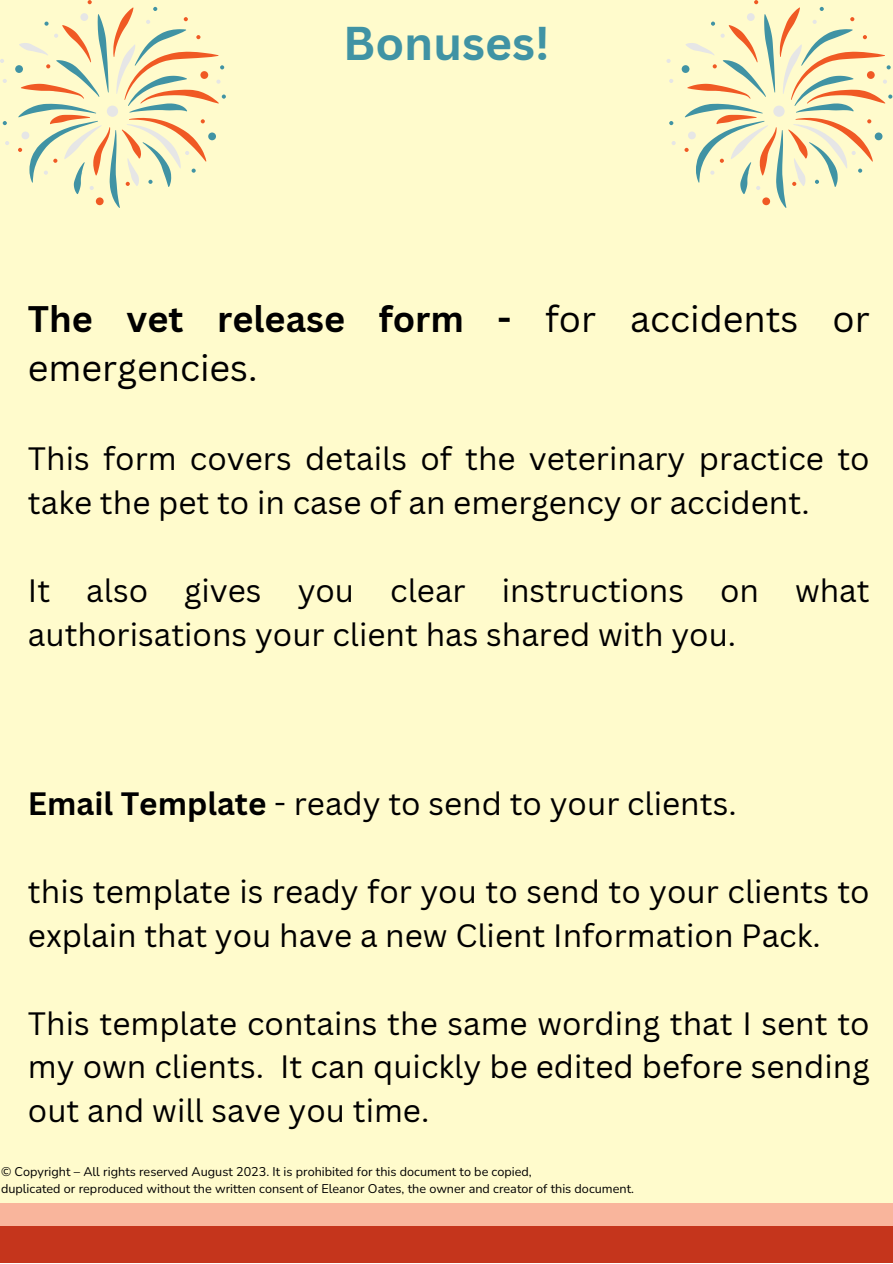
<style>
.page{position:relative;width:893px;height:1264px;background:#fff}
.page>*{position:absolute;margin:0;border:0;box-sizing:border-box;transform-origin:0 0}
.t1{font:700 46.2px "Canva Sans";color:#4093a4}
.t2{font:36px/49.5px "Canva Sans";color:#000}
.t3{font:31.5px/43.8px "Canva Sans";color:#000}
.t4{font:12.6px "Nunito";color:#000}
.s1{font-weight:700}
</style>
<div class="page">
<div style="left:0;top:0;width:892px;height:1262px;background:#fffbcc"></div>
<div style="left:0;top:1225px;width:892px;height:37px;background:#c5351c"></div>
<div style="left:0;top:1202px;width:892px;height:23px;background:#f9b59c"></div>
<svg style="left:0;top:0;width:226px;height:208px"></svg>
<svg style="left:666px;top:0;width:226px;height:208px"></svg>
<p class="t1" style="left:343px;top:11px;width:208px">Bonuses!</p>
<p class="t2" style="left:28px;top:293px;width:843px"><span class="s1">The vet release form -</span> for accidents or emergencies.</p>
<p class="t3" style="left:28px;top:436px;width:843px">This form covers details of the veterinary practice to take the pet to in case of an emergency or accident.</p>
<p class="t3" style="left:28px;top:567px;width:843px">It also gives you clear instructions on what authorisations your client has shared with you.</p>
<p class="t3" style="left:28px;top:781px;width:710px"><span class="s1">Email Template</span> - ready to send to your clients.</p>
<p class="t3" style="left:28px;top:868px;width:843px">this template is ready for you to send to your clients to explain that you have a new Client Information Pack.</p>
<p class="t3" style="left:28px;top:1000px;width:843px;text-align:justify">This template contains the same wording that I sent to my own clients. It can quickly be edited before sending out and will save you time.</p>
<p class="t4" style="left:1px;top:1163px;width:532px">© Copyright – All rights reserved August 2023. It is prohibited for this document to be copied,</p>
<p class="t4" style="left:1px;top:1180px;width:634px">duplicated or reproduced without the written consent of Eleanor Oates, the owner and creator of this document.</p>
</div>
